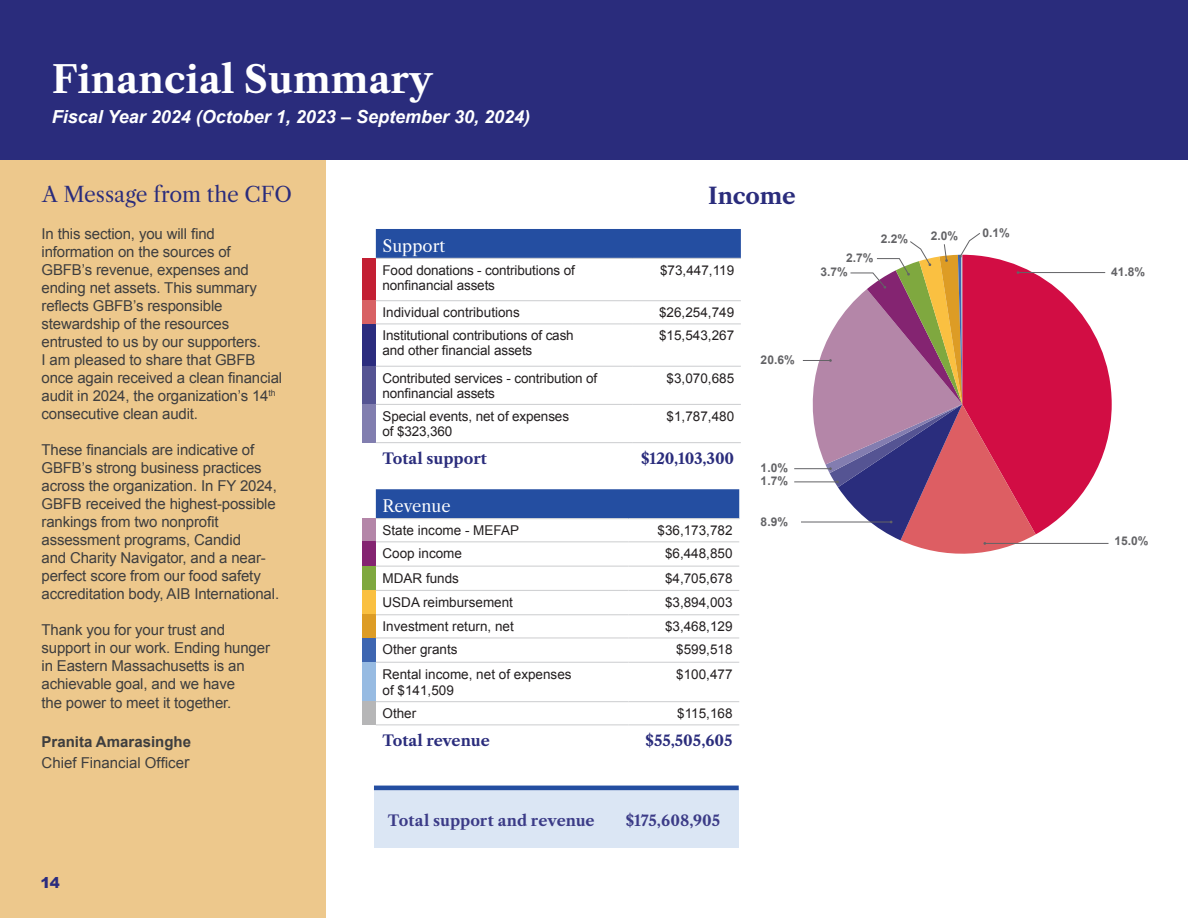
<style>
.page{position:relative;width:1188px;height:918px;background:#fff}
.page>*{position:absolute;margin:0;border:0;box-sizing:border-box;transform-origin:0 0}
.t1{font:700 37.5px "Libre Caslon Text";color:#fff}
.QUOTE2-Mac{font:700 22.5px "Libre Caslon Text";letter-spacing:-.015em;color:#2a2c7c}
.QUOTE2-Mac-2{font:21px "Libre Caslon Text";color:#2a2c7c}
.t2{font:italic 700 18px "Arial";color:#fff}
.t3{font:16.5px "Libre Caslon Text";color:#fff}
.t4{font:15px/18px "Arial";letter-spacing:-.01em;color:#3e3e3f}
.t5{font:700 15px "Libre Caslon Text";color:#2a2c7c}
.QUOTE2-Mac-3{font:700 15px "Libre Caslon Text";color:#3b3b87}
.t6{font:700 15px "Arial";color:#3e3e3f}
.QUOTE2-Mac-4{font:900 15px "Arial";color:#2b2c7e}
.t7{font:13.5px/15px "Arial";color:#231f20}
.t8{font:700 12px "Arial";color:#636366}
.s1{font-size:16.5px}
</style>
<div class="page">
<div style="left:376px;top:229px;width:365px;height:29px;background:#244ea1"></div>
<div style="left:362px;top:258px;width:14px;height:43px;background:#c31f33"></div>
<div style="left:362px;top:301px;width:14px;height:23px;background:#d86164"></div>
<div style="left:362px;top:324px;width:14px;height:42px;background:#2b2c7e"></div>
<div style="left:362px;top:366px;width:14px;height:38px;background:#555493"></div>
<div style="left:362px;top:404px;width:14px;height:39px;background:#817eaf"></div>
<hr style="left:376px;top:258px;width:257px;height:1px;background:#d1d2d4">
<hr style="left:633px;top:258px;width:108px;height:1px;background:#d1d2d4">
<hr style="left:376px;top:300px;width:257px;height:1px;background:#d1d2d4">
<hr style="left:633px;top:300px;width:108px;height:1px;background:#d1d2d4">
<hr style="left:376px;top:323px;width:257px;height:1px;background:#d1d2d4">
<hr style="left:633px;top:323px;width:108px;height:1px;background:#d1d2d4">
<hr style="left:376px;top:366px;width:257px;height:1px;background:#d1d2d4">
<hr style="left:633px;top:366px;width:108px;height:1px;background:#d1d2d4">
<hr style="left:376px;top:404px;width:257px;height:1px;background:#d1d2d4">
<hr style="left:633px;top:404px;width:108px;height:1px;background:#d1d2d4">
<hr style="left:376px;top:442px;width:257px;height:1px;background:#d1d2d4">
<hr style="left:633px;top:442px;width:108px;height:1px;background:#d1d2d4">
<div style="left:376px;top:489px;width:363px;height:29px;background:#244ea1"></div>
<div style="left:362px;top:519px;width:14px;height:23px;background:#b486a8"></div>
<div style="left:362px;top:542px;width:14px;height:24px;background:#842471"></div>
<div style="left:362px;top:566px;width:14px;height:24px;background:#7fa83f"></div>
<div style="left:362px;top:590px;width:14px;height:25px;background:#fac041"></div>
<div style="left:362px;top:615px;width:14px;height:23px;background:#dd9c25"></div>
<div style="left:362px;top:638px;width:14px;height:24px;background:#3e66b1"></div>
<div style="left:362px;top:662px;width:14px;height:40px;background:#97bbe2"></div>
<div style="left:362px;top:702px;width:14px;height:23px;background:#b6b6b7"></div>
<hr style="left:376px;top:518px;width:253px;height:1px;background:#d1d2d4">
<hr style="left:629px;top:518px;width:110px;height:1px;background:#d1d2d4">
<hr style="left:376px;top:541px;width:253px;height:1px;background:#d1d2d4">
<hr style="left:629px;top:541px;width:110px;height:1px;background:#d1d2d4">
<hr style="left:376px;top:566px;width:253px;height:1px;background:#d1d2d4">
<hr style="left:629px;top:566px;width:110px;height:1px;background:#d1d2d4">
<hr style="left:376px;top:590px;width:253px;height:1px;background:#d1d2d4">
<hr style="left:629px;top:590px;width:110px;height:1px;background:#d1d2d4">
<hr style="left:376px;top:614px;width:253px;height:1px;background:#d1d2d4">
<hr style="left:629px;top:614px;width:110px;height:1px;background:#d1d2d4">
<hr style="left:376px;top:637px;width:253px;height:2px;background:#d1d2d4">
<hr style="left:629px;top:637px;width:110px;height:2px;background:#d1d2d4">
<hr style="left:376px;top:662px;width:253px;height:1px;background:#d1d2d4">
<hr style="left:629px;top:662px;width:110px;height:1px;background:#d1d2d4">
<hr style="left:376px;top:701px;width:253px;height:1px;background:#d1d2d4">
<hr style="left:629px;top:701px;width:110px;height:1px;background:#d1d2d4">
<hr style="left:376px;top:724px;width:253px;height:1px;background:#d1d2d4">
<hr style="left:629px;top:724px;width:110px;height:1px;background:#d1d2d4">
<div style="left:374px;top:788px;width:365px;height:60px;background:#dbe6f4"></div>
<hr style="left:374px;top:786px;width:365px;height:4px;background:#244ea1">
<div style="left:0;top:124px;width:326px;height:794px;background:#edc88c"></div>
<div style="left:0;top:0;width:1188px;height:160px;background:#2a2c7c"></div>
<hr style="left:794px;top:482px;width:43px;height:1px;background:#636366">
<hr style="left:794px;top:468px;width:36px;height:1px;background:#636366">
<svg style="left:799px;top:233px;width:313px;height:321px"></svg>
<p class="t1" style="left:52px;top:57px;width:382px">Financial Summary</p>
<p class="t2" style="left:52px;top:105px;width:480px">Fiscal Year 2024 (October 1, 2023 – September 30, 2024)</p>
<p class="QUOTE2-Mac-2" style="left:42px;top:182px;width:251px">A Message from the CFO</p>
<p class="t4" style="left:42px;top:225px;width:175px">In this section, you will find</p>
<p class="t4" style="left:42px;top:243px;width:217px">information on the sources of<br>GBFB’s revenue, expenses and ending net assets. This summary</p>
<p class="t4" style="left:42px;top:297px;width:183px">reflects GBFB’s responsible</p>
<p class="t4" style="left:42px;top:315px;width:242px">stewardship of the resources entrusted to us by our supporters.<br>I am pleased to share that GBFB once again received a clean financial audit in 2024, the organization’s 14<sup>th </sup>consecutive clean audit.</p>
<p class="t4" style="left:42px;top:441px;width:237px">These financials are indicative of GBFB’s strong business practices across the organization. In FY 2024, GBFB received the highest-possible rankings from two nonprofit</p>
<p class="t4" style="left:42px;top:531px;width:201px">assessment programs, Candid</p>
<p class="t4" style="left:42px;top:549px;width:239px">and Charity Navigator, and a near&shy;perfect score from our food safety accreditation body, AIB International.</p>
<p class="t4" style="left:42px;top:621px;width:230px">Thank you for your trust and support in our work. Ending hunger in Eastern Massachusetts is an achievable goal, and we have</p>
<p class="t4" style="left:42px;top:694px;width:191px">the power to meet it together.</p>
<p class="t6" style="left:42px;top:732px;width:151px">Pranita Amarasinghe</p>
<p class="t4" style="left:42px;top:754px;width:150px">Chief Financial Office<span class="s1">r</span></p>
<p class="QUOTE2-Mac-4" style="left:40px;top:871px;width:21px">14</p>
<p class="QUOTE2-Mac" style="left:708px;top:182px;width:89px">Income</p>
<p class="t3" style="left:383px;top:236px;width:64px">Support</p>
<p class="t7" style="left:383px;top:263px;width:194px">Food donations - contributions of nonfinancial assets</p>
<p class="t7" style="left:660px;top:263px;width:76px">$73,447,119</p>
<p class="t7" style="left:383px;top:305px;width:139px">Individual contributions</p>
<p class="t7" style="left:659px;top:305px;width:77px">$26,254,749</p>
<p class="t7" style="left:383px;top:328px;width:193px">Institutional contributions of cash and other financial assets</p>
<p class="t7" style="left:659px;top:328px;width:77px">$15,543,267</p>
<p class="t7" style="left:383px;top:371px;width:216px">Contributed services - contribution of nonfinancial assets</p>
<p class="t7" style="left:667px;top:371px;width:69px">$3,070,685</p>
<p class="t7" style="left:383px;top:409px;width:188px">Special events, net of expenses of $323,360</p>
<p class="t7" style="left:667px;top:409px;width:69px">$1,787,480</p>
<p class="t5" style="left:383px;top:449px;width:106px">Total support</p>
<p class="t5" style="left:641px;top:449px;width:95px">$120,103,300</p>
<p class="t3" style="left:383px;top:496px;width:70px">Revenue</p>
<p class="t7" style="left:383px;top:523px;width:138px">State income - MEFAP</p>
<p class="t7" style="left:658px;top:523px;width:77px">$36,173,782</p>
<p class="t7" style="left:383px;top:546px;width:81px">Coop income</p>
<p class="t7" style="left:665px;top:546px;width:69px">$6,448,850</p>
<p class="t7" style="left:383px;top:571px;width:78px">MDAR funds</p>
<p class="t7" style="left:665px;top:571px;width:69px">$4,705,678</p>
<p class="t7" style="left:383px;top:595px;width:132px">USDA reimbursement</p>
<p class="t7" style="left:665px;top:595px;width:69px">$3,894,003</p>
<p class="t7" style="left:383px;top:619px;width:133px">Investment return, net</p>
<p class="t7" style="left:665px;top:619px;width:69px">$3,468,129</p>
<p class="t7" style="left:383px;top:642px;width:77px">Other grants</p>
<p class="t7" style="left:676px;top:642px;width:58px">$599,518</p>
<p class="t7" style="left:383px;top:666px;width:191px;line-height:16.2px">Rental income, net of expenses of $141,509</p>
<p class="t7" style="left:676px;top:667px;width:58px">$100,477</p>
<p class="t7" style="left:383px;top:706px;width:35px">Other</p>
<p class="t7" style="left:677px;top:706px;width:57px">$115,168</p>
<p class="t5" style="left:383px;top:732px;width:109px">Total revenue</p>
<p class="t5" style="left:646px;top:732px;width:89px">$55,505,605</p>
<p class="QUOTE2-Mac-3" style="left:388px;top:812px;width:208px">Total support and revenue</p>
<p class="QUOTE2-Mac-3" style="left:626px;top:812px;width:96px">$175,608,905</p>
<p class="t8" style="left:761px;top:352px;width:36px">20.6%</p>
<p class="t8" style="left:761px;top:460px;width:29px">1.0%</p>
<p class="t8" style="left:761px;top:473px;width:29px">1.7%</p>
<p class="t8" style="left:761px;top:514px;width:29px">8.9%</p>
<p class="t8" style="left:846px;top:250px;width:29px">2.7%</p>
<p class="t8" style="left:820px;top:264px;width:29px">3.7%</p>
<p class="t8" style="left:881px;top:231px;width:29px">2.2%</p>
<p class="t8" style="left:931px;top:228px;width:29px">2.0%</p>
<p class="t8" style="left:982px;top:225px;width:29px">0.1%</p>
<p class="t8" style="left:1111px;top:264px;width:36px">41.8%</p>
<p class="t8" style="left:1114px;top:533px;width:36px">15.0%</p>
</div>
